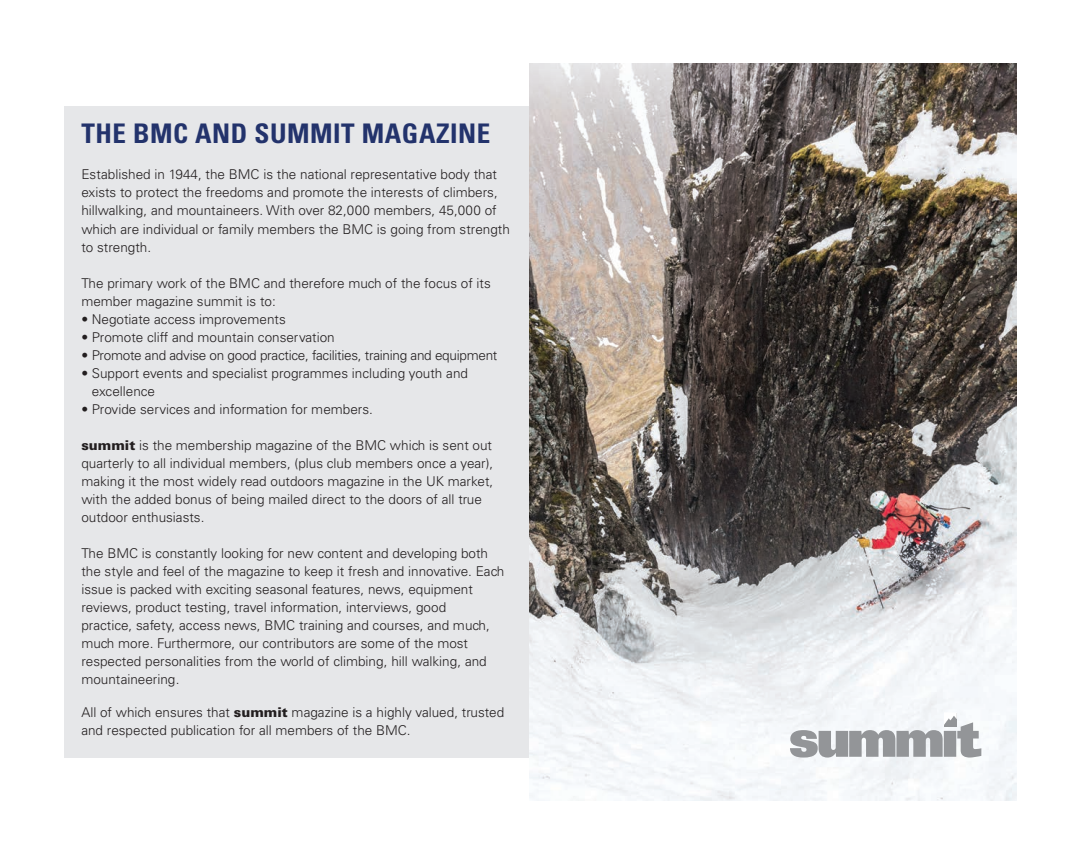
<style>
.page{position:relative;width:1082px;height:864px;background:#fff}
.page>*{position:absolute;margin:0;border:0;box-sizing:border-box;transform-origin:0 0}
.t1{font:700 condensed 27px "Univers LT Std";letter-spacing:.02em;color:#23336c}
.t2{font:300 13.5px/18px "Univers LT Std";color:#231f20}
.t3{font:300 13.5px "Univers LT Std";letter-spacing:-.02em;color:#231f20}
.s1{font-weight:900}
</style>
<div class="page">
<div style="left:64px;top:106px;width:465px;height:651px;background:#e6e7e9"></div>
<img style="left:529px;top:63px;width:487px;height:737px">
<svg style="left:789px;top:712px;width:191px;height:45px"></svg>
<h1 class="t1" style="left:81px;top:117px;width:410px">THE BMC AND SUMMIT MAGAZINE</h1>
<p class="t2" style="left:81px;top:166px;width:430px">Established in 1944, the BMC is the national representative body that exists to protect the freedoms and promote the interests of climbers, hillwalking, and mountaineers. With over 82,000 members, 45,000 of which are individual or family members the BMC is going from strength to strength.</p>
<p class="t2" style="left:81px;top:274px;width:411px">The primary work of the BMC and therefore much of the focus of its member magazine summit is to:</p>
<p class="t2" style="left:81px;top:310px;width:206px">• Negotiate access improvements</p>
<p class="t2" style="left:81px;top:328px;width:255px">• Promote cliff and mountain conservation</p>
<p class="t3" style="left:81px;top:346px;width:417px">• Promote and advise on good practice, facilities, training and equipment</p>
<p class="t2" style="left:92px;top:364px;width:377px;text-indent:-11px">• Support events and specialist programmes including youth and excellence</p>
<p class="t2" style="left:81px;top:400px;width:293px">• Provide services and information for members.</p>
<p class="t2" style="left:81px;top:436px;width:413px"><span class="s1">summit</span> is the membership magazine of the BMC which is sent out quarterly to all individual members, (plus club members once a year), making it the most widely read outdoors magazine in the UK market, with the added bonus of being mailed direct to the doors of all true outdoor enthusiasts.</p>
<p class="t2" style="left:81px;top:544px;width:424px">The BMC is constantly looking for new content and developing both the style and feel of the magazine to keep it fresh and innovative. Each issue is packed with exciting seasonal features, news, equipment reviews, product testing, travel information, interviews, good<br>practice, safety, access news, BMC training and courses, and much, much more. Furthermore, our contributors are some of the most respected personalities from the world of climbing, hill walking, and mountaineering.</p>
<p class="t2" style="left:81px;top:703px;width:424px">All of which ensures that <span class="s1">summit</span> magazine is a highly valued, trusted and respected publication for all members of the BMC.</p>
</div>
